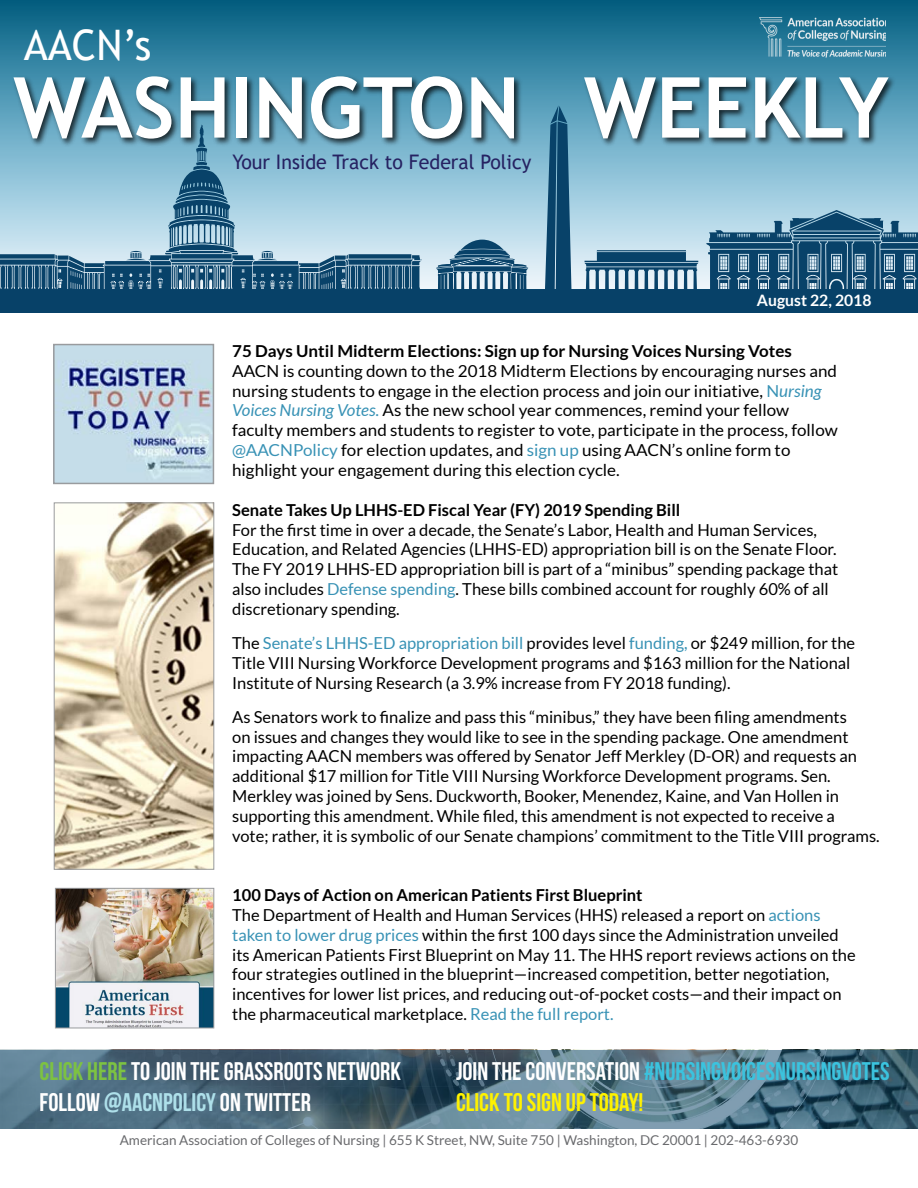
<style>
.page{position:relative;width:918px;height:1188px;background:#fff}
.page>*{position:absolute;margin:0;border:0;box-sizing:border-box;transform-origin:0 0}
.t1{font:700 84.15px "Trebuchet MS";color:#fff}
.t2{font:42.15px "Trebuchet MS";color:#fff}
.t3{font:25.5px/30.6px "Bebas Neue";color:#3bc3de}
.t4{font:25.5px/30.6px "Bebas Neue";color:#fff}
.t5{font:20.1px "Trebuchet MS";color:#262262}
.t6{font:16.5px/19.8px "Lato";color:#000}
.t7{font:700 16.5px "Lato";color:#000}
.t8{font:700 15.75px "Lato";color:#fff}
.t9{font:13.5px "Lato";color:#696a6d}
.s1{color:#3892b5}
.s2{font-style:italic;color:#3892b5}
.s3{font-weight:700}
.s4{color:#fff}
.s5{color:#fff200}
.s6{color:#7dc242}
.s7{color:#aee0ea}
</style>
<div class="page">
<div style="left:0;top:289px;width:918px;height:24px;background:#074168"></div>
<img style="left:56px;top:347px;width:155px;height:134px">
<div style="left:53px;top:344px;width:161px;height:140px;border:2px solid #999b9e"></div>
<img style="left:56px;top:504px;width:156px;height:364px">
<div style="left:54px;top:502px;width:160px;height:368px;border:1px solid #999b9e"></div>
<svg style="left:0;top:0;width:918px;height:61px;background:#196f8f"></svg>
<svg style="left:0;top:207px;width:918px;height:82px;background:#537f9c"></svg>
<img style="left:0;top:61px;width:752px;height:219px">
<img style="left:555px;top:61px;width:363px;height:146px">
<img style="left:760px;top:18px;width:126px;height:39px">
<svg style="left:0;top:1050px;width:450px;height:79px;background:#466375"></svg>
<svg style="left:450px;top:1050px;width:468px;height:79px;background:#557687"></svg>
<img style="left:57px;top:890px;width:155px;height:136px">
<div style="left:55px;top:888px;width:159px;height:140px;border:1px solid #999b9e"></div>
<h2 class="t2" style="left:24px;top:19px;width:129px">AACN’s</h2>
<h1 class="t1" style="left:13px;top:55px;width:508px">WASHINGTON</h1>
<p class="t5" style="left:233px;top:149px;width:300px">Your Inside Track to Federal Policy</p>
<h1 class="t1" style="left:584px;top:55px;width:306px">WEEKLY</h1>
<p class="t8" style="left:757px;top:291px;width:116px">August 22, 2018</p>
<p class="t7" style="left:232px;top:342px;width:561px">75 Days Until Midterm Elections: Sign up for Nursing Voices Nursing Votes</p>
<p class="t6" style="left:232px;top:361px;width:607px">AACN is counting down to the 2018 Midterm Elections by encouraging nurses and nursing students to engage in the election process and join our initiative, <span class="s1">N</span><span class="s2">ursing Voices Nursing Votes.</span> As the new school year commences, remind your fellow faculty members and students to register to vote, participate in the process, follow <span class="s1">@AACNPolicy</span> for election updates, and <span class="s1">sign up</span> using AACN’s online form to highlight your engagement during this election cycle.</p>
<p class="t7" style="left:232px;top:500px;width:450px">Senate Takes Up LHHS-ED Fiscal Year (FY) 2019 Spending Bill</p>
<p class="t6" style="left:232px;top:520px;width:607px">For the first time in over a decade, the Senate’s Labor, Health and Human Services, Education, and Related Agencies (LHHS-ED) appropriation bill is on the Senate Floor.<br>The FY 2019 LHHS-ED appropriation bill is part of a “minibus” spending package that also includes <span class="s1">Defense spending</span>. These bills combined account for roughly 60% of all discretionary spending.</p>
<p class="t6" style="left:232px;top:633px;width:625px">The <span class="s1">Senate’s LHHS-ED appropriation bill</span> provides level <span class="s1">funding,</span> or $249 million, for the<br>Title VIII Nursing Workforce Development programs and $163 million for the National<br>Institute of Nursing Research (a 3.9% increase from FY 2018 funding).</p>
<p class="t6" style="left:232px;top:707px;width:649px">As Senators work to finalize and pass this “minibus,” they have been filing amendments<br>on issues and changes they would like to see in the spending package. One amendment impacting AACN members was offered by Senator Jeff Merkley (D-OR) and requests an additional $17 million for Title VIII Nursing Workforce Development programs. Sen.<br>Merkley was joined by Sens. Duckworth, Booker, Menendez, Kaine, and Van Hollen in supporting this amendment. While filed, this amendment is not expected to receive a<br>vote; rather, it is symbolic of our Senate champions’ commitment to the Title VIII programs.</p>
<p class="t6" style="left:232px;top:885px;width:625px"><span class="s3">100 Days of Action on American Patients First Blueprint<br></span>The Department of Health and Human Services (HHS) released a report on <span class="s1">actions taken to lower drug prices</span> within the first 100 days since the Administration unveiled its American Patients First Blueprint on May 11. The HHS report reviews actions on the four strategies outlined in the blueprint—increased competition, better negotiation, incentives for lower list prices, and reducing out-of-pocket costs—and their impact on the pharmaceutical marketplace. <span class="s1">Read the full report.</span></p>
<h3 class="t3" style="left:456px;top:1056px;width:435px"><span class="s4">JOIN THE CONVERSATION</span> #NURSINGVOICESNURSINGVOTES<br><span class="s5">CLICK TO SIGN UP TODAY!</span></h3>
<h3 class="t4" style="left:40px;top:1056px;width:363px"><span class="s6">CLICK HERE</span> TO JOIN THE GRASSROOTS NETWORK<br>FOLLOW <span class="s7">@AACNPOLICY</span> ON TWITTER</h3>
<p class="t9" style="left:120px;top:1132px;width:680px">American Association of Colleges of Nursing | 655 K Street, NW, Suite 750 | Washington, DC 20001 | 202-463-6930</p>
</div>
